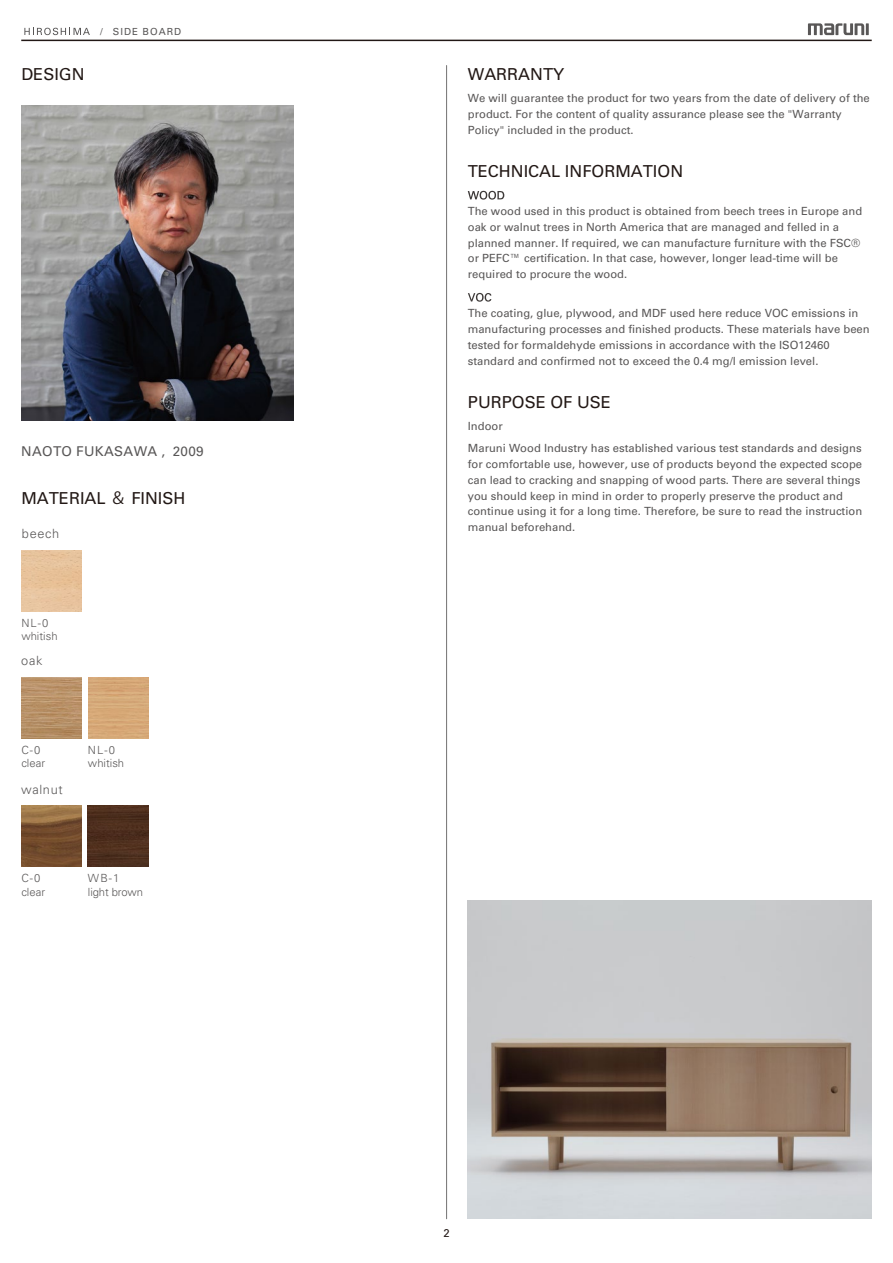
<style>
.page{position:relative;width:893px;height:1263px;background:#fff}
.page>*{position:absolute;margin:0;border:0;box-sizing:border-box;transform-origin:0 0}
.t1{font:16.5px "Univers";color:#221815}
.t2{font:13.5px "Univers";letter-spacing:.025em;color:#595757}
.t3{font:300 12.75px "Univers";letter-spacing:.05em;color:#595757}
.t4{font:11.25px/15.8px "Univers";color:#595757}
.t5{font:300 11.25px/13.5px "Univers";color:#595757}
.t6{font:11.25px "Univers";color:#221815}
.t7{font:9.75px "Univers";letter-spacing:.1em;color:#595757}
.s1{font-family:"Koz Go Pr 6 N"}
</style>
<div class="page">
<hr style="left:21px;top:40px;width:851px;height:1px;background:#221815">
<hr style="left:446px;top:66px;width:1px;height:1153px;background:#727171">
<svg style="left:24px;top:28px;width:66px;height:7px"></svg>
<svg style="left:808px;top:23px;width:61px;height:12px"></svg>
<svg style="left:468px;top:191px;width:36px;height:9px"></svg>
<svg style="left:468px;top:293px;width:23px;height:9px"></svg>
<img style="left:21px;top:551px;width:61px;height:60px">
<img style="left:21px;top:678px;width:61px;height:60px">
<img style="left:21px;top:105px;width:273px;height:315px">
<img style="left:88px;top:678px;width:61px;height:60px">
<img style="left:21px;top:806px;width:61px;height:60px">
<img style="left:88px;top:806px;width:61px;height:60px">
<img style="left:468px;top:900px;width:404px;height:319px">
<p class="t7" style="left:100px;top:26px;width:82px">/ SIDE BOARD</p>
<h1 class="t1" style="left:21px;top:64px;width:65px">DESIGN</h1>
<h1 class="t1" style="left:468px;top:64px;width:98px">WARRANTY</h1>
<p class="t4" style="left:468px;top:90px;width:403px">We will guarantee the product for two years from the date of delivery of the product. For the content of quality assurance please see the "Warranty<br>Policy" included in the product.</p>
<h1 class="t1" style="left:468px;top:161px;width:217px">TECHNICAL INFORMATION</h1>
<p class="t4" style="left:468px;top:203px;width:396px">The wood used in this product is obtained from beech trees in Europe and oak or walnut trees in North America that are managed and felled in a planned manner. If required, we can manufacture furniture with the FSC® or PEFC™ certification. In that case, however, longer lead-time will be required to procure the wood.</p>
<p class="t4" style="left:468px;top:305px;width:403px">The coating, glue, plywood, and MDF used here reduce VOC emissions in manufacturing processes and finished products. These materials have been tested for formaldehyde emissions in accordance with the ISO12460 standard and confirmed not to exceed the 0.4 mg/l emission level.</p>
<h1 class="t1" style="left:468px;top:393px;width:145px">PURPOSE OF USE</h1>
<p class="t2" style="left:21px;top:443px;width:184px">NAOTO FUKASAWA , 2009</p>
<h1 class="t1" style="left:21px;top:488px;width:166px">MATERIAL <span class="s1">＆</span> FINISH</h1>
<p class="t3" style="left:22px;top:526px;width:39px">beech</p>
<p class="t5" style="left:21px;top:616px;width:38px">NL-0 whitish</p>
<p class="t3" style="left:21px;top:653px;width:23px">oak</p>
<p class="t5" style="left:21px;top:743px;width:25px">C-0 clear</p>
<p class="t3" style="left:21px;top:781px;width:43px">walnut</p>
<p class="t5" style="left:88px;top:743px;width:38px">NL-0 whitish</p>
<p class="t5" style="left:21px;top:871px;width:25px">C-0 clear</p>
<p class="t5" style="left:88px;top:871px;width:57px">WB-1<br>light brown</p>
<p class="t4" style="left:468px;top:419px;width:36px">Indoor</p>
<p class="t4" style="left:468px;top:440px;width:396px">Maruni Wood Industry has established various test standards and designs for comfortable use, however, use of products beyond the expected scope can lead to cracking and snapping of wood parts. There are several things you should keep in mind in order to properly preserve the product and continue using it for a long time. Therefore, be sure to read the instruction manual beforehand.</p>
<p class="t6" style="left:443px;top:1227px;width:8px">2</p>
</div>
